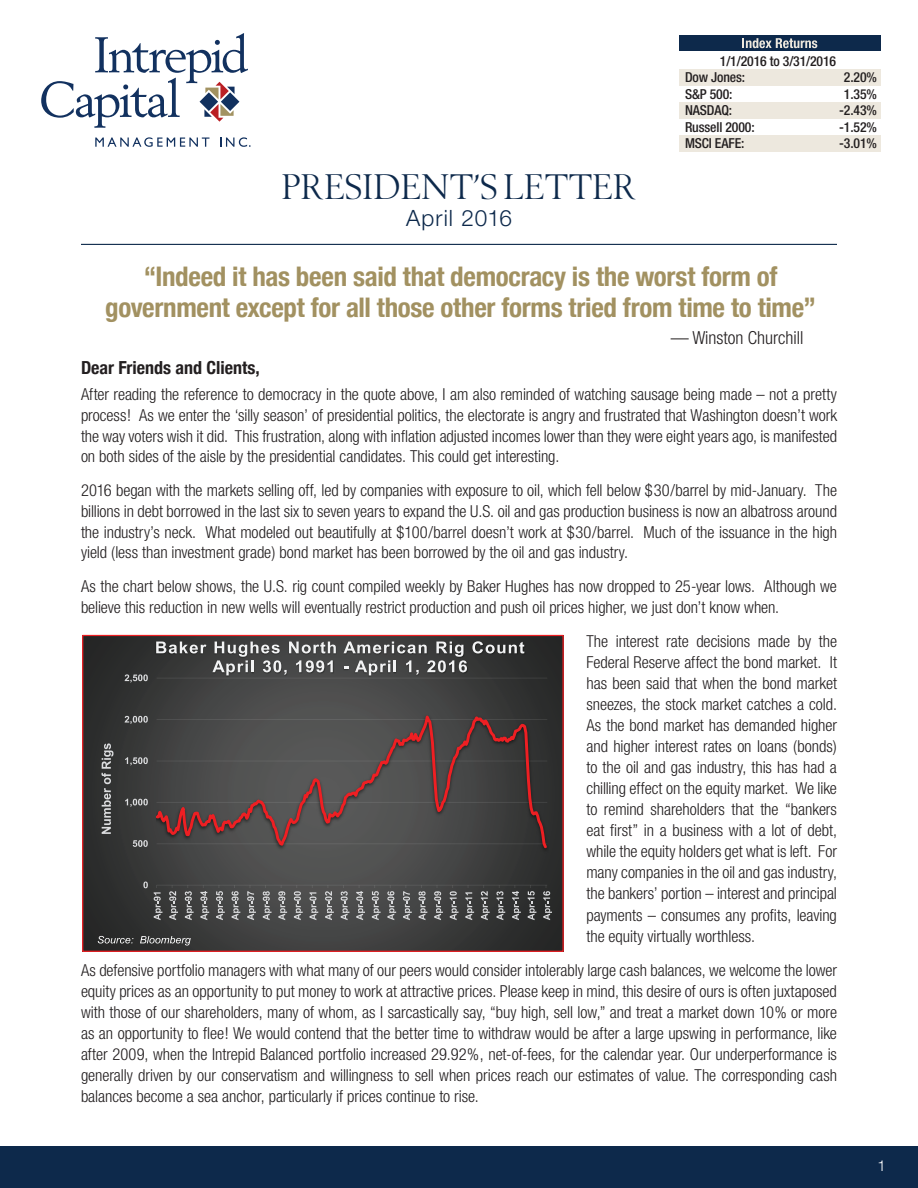
<style>
.page{position:relative;width:918px;height:1188px;background:#fff}
.page>*{position:absolute;margin:0;border:0;box-sizing:border-box;transform-origin:0 0}
.t1{font:36px "OPTI Berling Agency";letter-spacing:.01em;color:#0d294b}
.t2{font:700 condensed 27px/31.5px "Helvetica Neue";letter-spacing:-.01em;color:#a29161;text-align:center}
.t3{font:300 22.5px "Helvetica Neue";letter-spacing:.045em;color:#0d294b}
.t4{font:700 condensed 18px "Helvetica Neue";color:#231f20}
.t5{font:300 condensed 18px "Helvetica Neue";color:#231f20}
.t6{font:300 condensed 16.5px/21px "Helvetica Neue";letter-spacing:-.005em;color:#231f20;text-align:justify}
.t7{font:300 15px "Helvetica Neue";color:#fff}
.t8{font:500 condensed 13.8px/16.5px "Helvetica Neue";letter-spacing:-.01em;color:#231f20}
</style>
<div class="page">
<div style="left:0;top:1147px;width:918px;height:41px;background:#0d294b"></div>
<svg style="left:41px;top:33px;width:207px;height:95px"></svg>
<svg style="left:95px;top:137px;width:114px;height:10px"></svg>
<svg style="left:220px;top:137px;width:31px;height:10px"></svg>
<div style="left:679px;top:35px;width:202px;height:16px;background:#0d294b"></div>
<div style="left:679px;top:69px;width:202px;height:16px;background:#ede8de"></div>
<div style="left:679px;top:102px;width:202px;height:17px;background:#ede8de"></div>
<div style="left:679px;top:135px;width:202px;height:16px;background:#ede8de"></div>
<svg style="left:742px;top:38px;width:75px;height:10px"></svg>
<hr style="left:81px;top:244px;width:756px;height:1px;background:#0d294b">
<svg style="left:84px;top:637px;width:478px;height:313px;background:#393a3a"></svg>
<hr style="left:157px;top:678px;width:390px;height:1px;background:#f2f3f4">
<hr style="left:157px;top:885px;width:390px;height:1px;background:#f2f3f4">
<img style="left:156px;top:851px;width:392px;height:4px">
<svg style="left:156px;top:707px;width:392px;height:144px;background:#514848"></svg>
<svg style="left:143px;top:882px;width:5px;height:6px"></svg>
<svg style="left:133px;top:840px;width:15px;height:7px"></svg>
<svg style="left:125px;top:799px;width:23px;height:8px"></svg>
<svg style="left:125px;top:757px;width:23px;height:8px"></svg>
<svg style="left:125px;top:716px;width:23px;height:8px"></svg>
<svg style="left:125px;top:674px;width:23px;height:9px"></svg>
<svg style="left:154px;top:885px;width:8px;height:35px"></svg>
<svg style="left:169px;top:885px;width:9px;height:35px"></svg>
<svg style="left:185px;top:885px;width:9px;height:35px"></svg>
<svg style="left:200px;top:885px;width:9px;height:35px"></svg>
<svg style="left:216px;top:885px;width:9px;height:35px"></svg>
<svg style="left:232px;top:885px;width:8px;height:35px"></svg>
<svg style="left:247px;top:885px;width:9px;height:35px"></svg>
<svg style="left:263px;top:885px;width:9px;height:35px"></svg>
<svg style="left:278px;top:885px;width:9px;height:35px"></svg>
<svg style="left:294px;top:885px;width:9px;height:35px"></svg>
<svg style="left:309px;top:885px;width:9px;height:35px"></svg>
<svg style="left:325px;top:885px;width:9px;height:35px"></svg>
<svg style="left:341px;top:885px;width:8px;height:35px"></svg>
<svg style="left:356px;top:885px;width:9px;height:35px"></svg>
<svg style="left:372px;top:885px;width:9px;height:35px"></svg>
<svg style="left:387px;top:885px;width:9px;height:35px"></svg>
<svg style="left:403px;top:885px;width:9px;height:35px"></svg>
<svg style="left:419px;top:885px;width:8px;height:35px"></svg>
<svg style="left:434px;top:885px;width:9px;height:35px"></svg>
<svg style="left:450px;top:885px;width:9px;height:35px"></svg>
<svg style="left:465px;top:885px;width:9px;height:35px"></svg>
<svg style="left:481px;top:885px;width:9px;height:35px"></svg>
<svg style="left:496px;top:885px;width:9px;height:35px"></svg>
<svg style="left:512px;top:885px;width:9px;height:35px"></svg>
<svg style="left:528px;top:885px;width:8px;height:35px"></svg>
<svg style="left:543px;top:885px;width:9px;height:35px"></svg>
<svg style="left:102px;top:743px;width:12px;height:91px"></svg>
<img style="left:144px;top:637px;width:394px;height:32px">
<svg style="left:156px;top:642px;width:50px;height:11px"></svg>
<img style="left:201px;top:652px;width:131px;height:36px">
<svg style="left:212px;top:642px;width:124px;height:33px;background:#6e6f6f"></svg>
<img style="left:332px;top:652px;width:11px;height:36px">
<img style="left:343px;top:652px;width:137px;height:36px">
<svg style="left:344px;top:641px;width:180px;height:34px;background:#5c5d5d"></svg>
<div style="left:82px;top:635px;width:482px;height:317px;border:1px solid #ee1f23"></div>
<svg style="left:98px;top:936px;width:35px;height:8px"></svg>
<svg style="left:140px;top:936px;width:51px;height:10px"></svg>
<p class="t8" style="left:685px;top:53px;width:153px;text-indent:35px">1/1/2016 to 3/31/2016<br>Dow Jones:</p>
<p class="t8" style="left:844px;top:69px;width:35px">2.20%</p>
<h1 class="t1" style="left:281px;top:168px;width:357px">PRESIDENT’S LETTER</h1>
<h3 class="t3" style="left:406px;top:205px;width:107px">April 2016</h3>
<p class="t8" style="left:685px;top:86px;width:49px">S&amp;P 500:</p>
<p class="t8" style="left:844px;top:86px;width:35px">1.35%</p>
<p class="t8" style="left:685px;top:102px;width:49px">NASDAQ:</p>
<p class="t8" style="left:839px;top:102px;width:39px">-2.43%</p>
<p class="t8" style="left:685px;top:119px;width:71px">Russell 2000:</p>
<p class="t8" style="left:839px;top:119px;width:39px">-1.52%</p>
<p class="t8" style="left:685px;top:135px;width:61px">MSCI EAFE:</p>
<p class="t8" style="left:839px;top:135px;width:39px">-3.01%</p>
<h2 class="t2" style="left:105px;top:259px;width:712px">“Indeed it has been said that democracy is the worst form of government except for all those other forms tried from time to time”</h2>
<p class="t5" style="left:671px;top:328px;width:134px">— Winston Churchill</p>
<p class="t4" style="left:81px;top:352px;width:180px">Dear Friends and Clients,</p>
<p class="t6" style="left:81px;top:384px;width:758px">After reading the reference to democracy in the quote above, I am also reminded of watching sausage being made – not a pretty process! As we enter the ‘silly season’ of presidential politics, the electorate is angry and frustrated that Washington doesn’t work the way voters wish it did. This frustration, along with inflation adjusted incomes lower than they were eight years ago, is manifested on both sides of the aisle by the presidential candidates. This could get interesting.</p>
<p class="t6" style="left:81px;top:480px;width:758px">2016 began with the markets selling off, led by companies with exposure to oil, which fell below $30/barrel by mid-January. The billions in debt borrowed in the last six to seven years to expand the U.S. oil and gas production business is now an albatross around the industry’s neck. What modeled out beautifully at $100/barrel doesn’t work at $30/barrel. Much of the issuance in the high yield (less than investment grade) bond market has been borrowed by the oil and gas industry.</p>
<p class="t6" style="left:81px;top:576px;width:757px">As the chart below shows, the U.S. rig count compiled weekly by Baker Hughes has now dropped to 25-year lows. Although we believe this reduction in new wells will eventually restrict production and push oil prices higher, we just don’t know when.</p>
<p class="t6" style="left:586px;top:631px;width:252px">The interest rate decisions made by the Federal Reserve affect the bond market. It has been said that when the bond market sneezes, the stock market catches a cold.<br>As the bond market has demanded higher and higher interest rates on loans (bonds) to the oil and gas industry, this has had a chilling effect on the equity market. We like to remind shareholders that the “bankers eat first” in a business with a lot of debt, while the equity holders get what is left. For many companies in the oil and gas industry, the bankers’ portion – interest and principal payments – consumes any profits, leaving the equity virtually worthless.</p>
<p class="t6" style="left:81px;top:960px;width:758px">As defensive portfolio managers with what many of our peers would consider intolerably large cash balances, we welcome the lower equity prices as an opportunity to put money to work at attractive prices. Please keep in mind, this desire of ours is often juxtaposed with those of our shareholders, many of whom, as I sarcastically say, “buy high, sell low,” and treat a market down 10% or more as an opportunity to flee! We would contend that the better time to withdraw would be after a large upswing in performance, like after 2009, when the Intrepid Balanced portfolio increased 29.92%, net-of-fees, for the calendar year. Our underperformance is generally driven by our conservatism and willingness to sell when prices reach our estimates of value. The corresponding cash balances become a sea anchor, particularly if prices continue to rise.</p>
<p class="t7" style="left:878px;top:1156px;width:10px">1</p>
</div>
